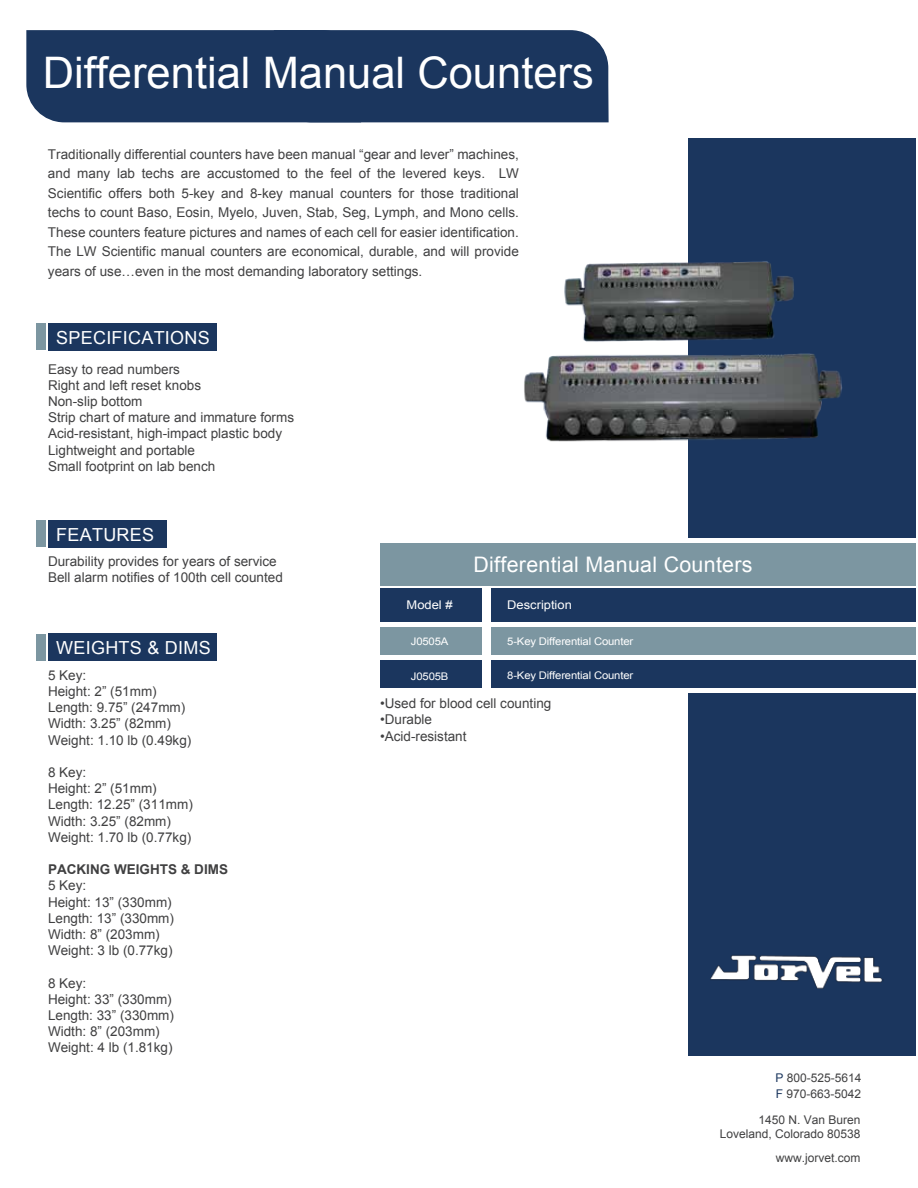
<style>
.page{position:relative;width:918px;height:1188px;background:#fff}
.page>*{position:absolute;margin:0;border:0;box-sizing:border-box;transform-origin:0 0}
.t1{font:43.5px "Arial";color:#fff}
.t2{font:21.45px "Arial";letter-spacing:.015em;color:#fff}
.t3{font:18px "Arial";letter-spacing:.015em;color:#fff}
.t4{font:13.5px/16.2px "Arial";color:#404041}
.t5{font:700 13.5px "Arial";color:#404041}
.t6{font:12px/16.5px "Arial";color:#404041}
.t7{font:12px "Arial";color:#fff;scale:1.08 1}
.t8{font:10.5px "Arial";letter-spacing:-.015em;color:#fff;scale:1.08 1}
.s1{color:#1b365e}
</style>
<div class="page">
<div style="left:26px;top:30px;width:583px;height:92px;background:#1b365e"></div>
<div style="left:688px;top:693px;width:228px;height:362px;background:#1b365e"></div>
<div style="left:688px;top:138px;width:228px;height:399px;background:#1b365e"></div>
<div style="left:491px;top:589px;width:425px;height:33px;background:#1b365e"></div>
<div style="left:380px;top:589px;width:102px;height:33px;background:#1b365e"></div>
<div style="left:380px;top:543px;width:536px;height:43px;background:#7c96a1"></div>
<div style="left:491px;top:627px;width:425px;height:28px;background:#7c96a1"></div>
<div style="left:380px;top:627px;width:102px;height:28px;background:#7c96a1"></div>
<div style="left:49px;top:323px;width:168px;height:27px;background:#1b365e"></div>
<div style="left:49px;top:634px;width:168px;height:27px;background:#1b365e"></div>
<div style="left:49px;top:520px;width:118px;height:27px;background:#1b365e"></div>
<div style="left:491px;top:660px;width:425px;height:28px;background:#1b365e"></div>
<div style="left:380px;top:660px;width:102px;height:28px;background:#1b365e"></div>
<img style="left:524px;top:261px;width:318px;height:181px">
<div style="left:36px;top:323px;width:9px;height:27px;background:#7c96a1"></div>
<div style="left:36px;top:520px;width:9px;height:27px;background:#7c96a1"></div>
<div style="left:36px;top:634px;width:9px;height:27px;background:#7c96a1"></div>
<img style="left:710px;top:955px;width:173px;height:34px">
<h1 class="t1" style="left:43px;top:44px;width:553px">Differential Manual Counters</h1>
<p class="t4" style="left:48px;top:144px;width:472px;line-height:19.5px;text-align:justify">Traditionally differential counters have been manual “gear and lever” machines, and many lab techs are accustomed to the feel of the levered keys. LW Scientific offers both 5-key and 8-key manual counters for those traditional techs to count Baso, Eosin, Myelo, Juven, Stab, Seg, Lymph, and Mono cells.<br>These counters feature pictures and names of each cell for easier identification.<br>The LW Scientific manual counters are economical, durable, and will provide years of use…even in the most demanding laboratory settings.</p>
<h3 class="t3" style="left:56px;top:326px;width:155px">SPECIFICATIONS</h3>
<p class="t4" style="left:48px;top:361px;width:248px">Easy to read numbers<br>Right and left reset knobs<br>Non-slip bottom<br>Strip chart of mature and immature forms<br>Acid-resistant, high-impact plastic body<br>Lightweight and portable<br>Small footprint on lab bench</p>
<h3 class="t3" style="left:56px;top:523px;width:99px">FEATURES</h3>
<p class="t4" style="left:48px;top:554px;width:236px">Durability provides for years of service<br>Bell alarm notifies of 100th cell counted</p>
<h3 class="t3" style="left:56px;top:636px;width:156px">WEIGHTS &amp; DIMS</h3>
<p class="t4" style="left:48px;top:667px;width:145px">5 Key:<br>Height: 2” (51mm)<br>Length: 9.75” (247mm)<br>Width: 3.25” (82mm)<br>Weight: 1.10 lb (0.49kg)</p>
<p class="t4" style="left:48px;top:764px;width:146px">8 Key:<br>Height: 2” (51mm)<br>Length: 12.25” (311mm)<br>Width: 3.25” (82mm)<br>Weight: 1.70 lb (0.77kg)</p>
<p class="t5" style="left:48px;top:861px;width:182px">PACKING WEIGHTS &amp; DIMS</p>
<p class="t4" style="left:48px;top:878px;width:128px">5 Key:<br>Height: 13” (330mm)<br>Length: 13” (330mm)<br>Width: 8” (203mm)<br>Weight: 3 lb (0.77kg)</p>
<p class="t4" style="left:48px;top:975px;width:128px">8 Key:<br>Height: 33” (330mm)<br>Length: 33” (330mm)<br>Width: 8” (203mm)<br>Weight: 4 lb (1.81kg)</p>
<h2 class="t2" style="left:473px;top:550px;width:281px">Differential Manual Counters</h2>
<p class="t7" style="left:407px;top:597px;width:44px">Model #</p>
<p class="t7" style="left:507px;top:597px;width:61px">Description</p>
<p class="t8" style="left:411px;top:635px;width:36px">J0505A</p>
<p class="t8" style="left:507px;top:635px;width:118px">5-Key Differential Counter</p>
<p class="t8" style="left:411px;top:669px;width:36px">J0505B</p>
<p class="t8" style="left:507px;top:668px;width:118px">8-Key Differential Counter</p>
<p class="t4" style="left:380px;top:696px;width:173px">•Used for blood cell counting</p>
<p class="t4" style="left:380px;top:712px;width:53px">•Durable</p>
<p class="t4" style="left:380px;top:728px;width:88px">•Acid-resistant</p>
<p class="t6" style="left:775px;top:1069px;width:88px"><span class="s1">P</span> 800-525-5614<br><span class="s1">F</span> 970-663-5042</p>
<p class="t6" style="left:720px;top:1113px;width:142px;line-height:14.4px;text-align:right">1450 N. Van Buren<br>Loveland, Colorado 80538</p>
<p class="t6" style="left:776px;top:1150px;width:86px">www.jorvet.com</p>
</div>
